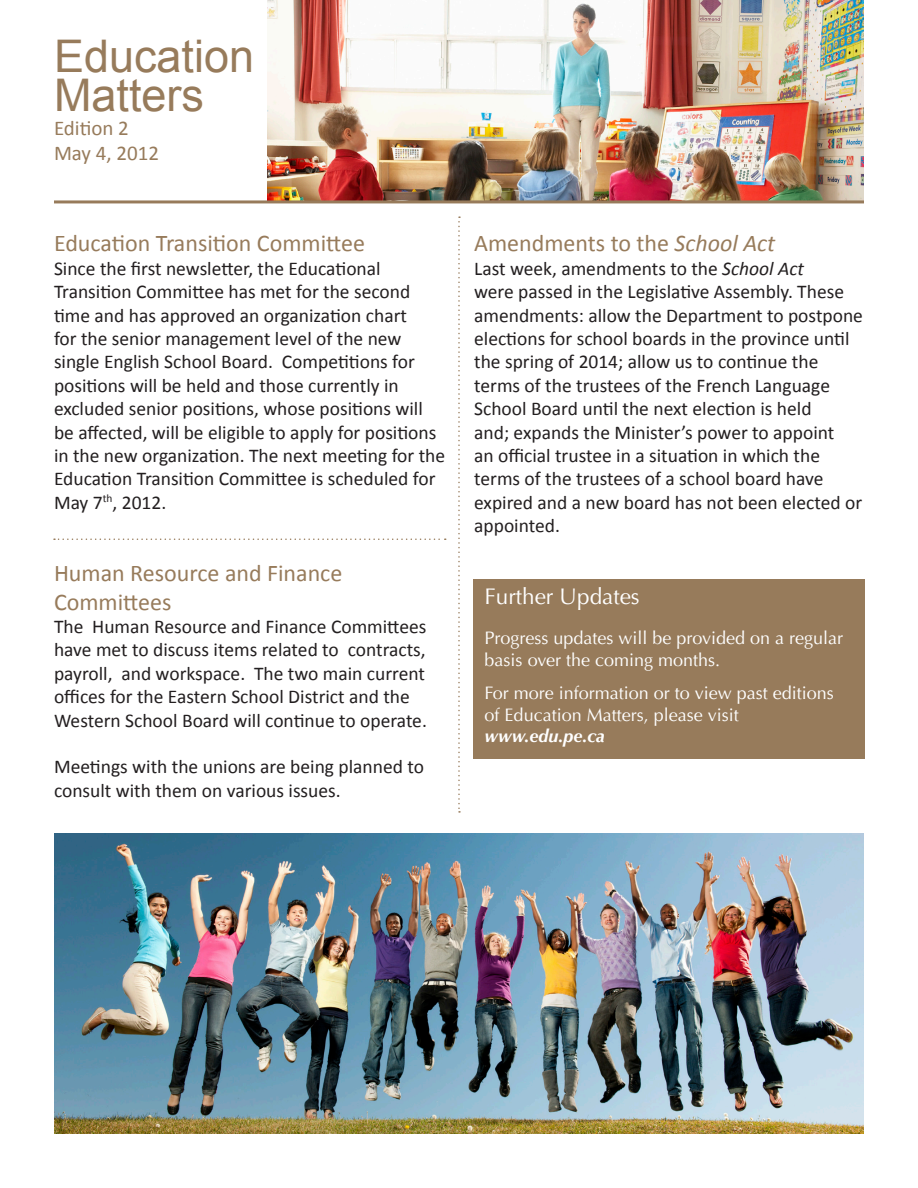
<style>
.page{position:relative;width:918px;height:1188px;background:#fff}
.page>*{position:absolute;margin:0;border:0;box-sizing:border-box;transform-origin:0 0}
.t1{font:45px/39px "Arial";color:#977b5b}
.t2{font:24px/28.8px "Calibri";color:#977b5b}
.t3{font:22.5px "Optima";color:#fff}
.t4{font:21px/25.2px "Calibri";color:#977b5b}
.t5{font:19.5px/23.4px "Calibri";color:#231f20}
.t6{font:18px/21.6px "Optima";color:#fff}
.t7{font:italic 700 18px "Optima LT Std";color:#fff}
.s1{font-style:italic}
</style>
<div class="page">
<img style="left:268px;top:0;width:596px;height:200px">
<svg style="left:54px;top:538px;width:392px;height:2px"></svg>
<div style="left:473px;top:579px;width:392px;height:179px;background:#977b5b"></div>
<hr style="left:54px;top:200px;width:810px;height:3px;background:#977b5b">
<svg style="left:458px;top:216px;width:2px;height:597px"></svg>
<img style="left:54px;top:834px;width:810px;height:300px">
<h1 class="t1" style="left:54px;top:37px;width:202px">Education<br>Matters</h1>
<p class="t4" style="left:54px;top:114px;width:107px">Edition 2<br>May 4, 2012</p>
<p class="t2" style="left:54px;top:228px;width:313px">Education Transition Committee</p>
<p class="t5" style="left:54px;top:256px;width:393px">Since the first newsletter, the Educational Transition Committee has met for the second time and has approved an organization chart<br>for the senior management level of the new single English School Board. Competitions for positions will be held and those currently in excluded senior positions, whose positions will be affected, will be eligible to apply for positions in the new organization. The next meeting for the Education Transition Committee is scheduled for May 7<sup>th</sup>, 2012.</p>
<p class="t2" style="left:54px;top:557px;width:290px">Human Resource and Finance<br>Committees</p>
<p class="t5" style="left:54px;top:614px;width:374px">The Human Resource and Finance Committees have met to discuss items related to contracts, payroll, and workspace. The two main current offices for the Eastern School District and the Western School Board will continue to operate.</p>
<p class="t5" style="left:54px;top:754px;width:372px">Meetings with the unions are being planned to consult with them on various issues.</p>
<p class="t2" style="left:474px;top:228px;width:303px">Amendments to the <span class="s1">School Act</span></p>
<p class="t5" style="left:474px;top:256px;width:390px">Last week, amendments to the <span class="s1">School Act<br></span>were passed in the Legislative Assembly. These amendments: allow the Department to postpone elections for school boards in the province until the spring of 2014; allow us to continue the terms of the trustees of the French Language School Board until the next election is held<br>and; expands the Minister’s power to appoint<br>an official trustee in a situation in which the terms of the trustees of a school board have expired and a new board has not been elected or appointed.</p>
<p class="t3" style="left:485px;top:584px;width:157px">Further Updates</p>
<p class="t6" style="left:485px;top:627px;width:360px">Progress updates will be provided on a regular basis over the coming months.</p>
<p class="t6" style="left:485px;top:683px;width:351px">For more information or to view past editions of Education Matters, please visit</p>
<p class="t7" style="left:485px;top:726px;width:122px">www.edu.pe.ca</p>
</div>
